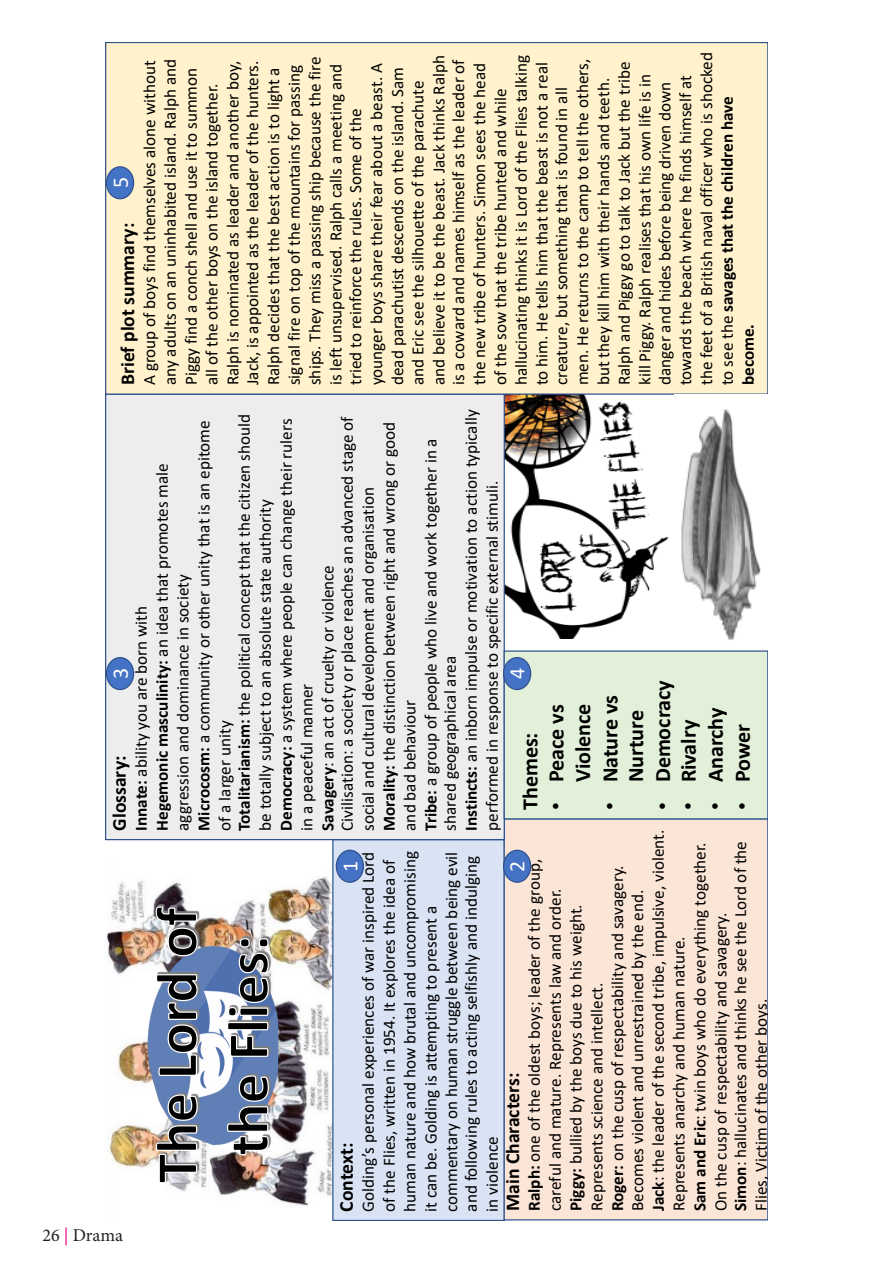
<style>
.page{position:relative;width:893px;height:1263px;background:#fff}
.page>*{position:absolute;margin:0;border:0;box-sizing:border-box;transform-origin:0 0}
.t1{font:700 22.05px/26.8px "Calibri";color:#000;text-align:right}
.t2{font:22.05px "Calibri";color:#fff}
.t3{font:700 19.65px "Calibri";color:#000}
.t4{font:18px "Minion Pro";color:#231f20}
.t5{font:17.25px/20.7px "Calibri";color:#000}
.s1{font-weight:700}
.s2{font-family:"Arial";font-weight:400}
.s3{color:#ed028c}
</style>
<div class="page">
<img style="left:505px;top:395px;width:164px;height:244px">
<img style="left:106px;top:876px;width:226px;height:330px">
<img style="left:142px;top:936px;width:152px;height:218px">
<img style="left:157px;top:903px;width:44px;height:279px">
<svg style="left:155px;top:906px;width:43px;height:278px;background:#787f8e"></svg>
<img style="left:228px;top:935px;width:44px;height:219px">
<svg style="left:226px;top:937px;width:44px;height:219px"></svg>
<div style="left:333px;top:840px;width:171px;height:380px;background:#dae3f3"></div>
<div style="left:332px;top:839px;width:173px;height:381px;border:1px solid #2f528f"></div>
<div style="left:504px;top:819px;width:264px;height:401px;background:#fbe5d6"></div>
<div style="left:504px;top:818px;width:264px;height:402px;border:1px solid #2f528f"></div>
<div style="left:106px;top:394px;width:398px;height:446px;background:#ededed"></div>
<div style="left:106px;top:43px;width:662px;height:351px;background:#fff2cc"></div>
<img style="left:681px;top:409px;width:80px;height:231px">
<div style="left:504px;top:651px;width:264px;height:168px;background:#e2f0d9"></div>
<div style="left:504px;top:650px;width:264px;height:169px;border:1px solid #2f528f"></div>
<div style="left:336px;top:850px;width:27px;height:32px;background:#4472c4;border-radius:50%"></div>
<div style="left:336px;top:850px;width:28px;height:33px;border:1px solid #2f528f;border-radius:50%"></div>
<div style="left:504px;top:850px;width:27px;height:32px;background:#4472c4;border-radius:50%"></div>
<div style="left:503px;top:850px;width:28px;height:33px;border:1px solid #2f528f;border-radius:50%"></div>
<div style="left:504px;top:658px;width:27px;height:31px;background:#4472c4;border-radius:50%"></div>
<div style="left:503px;top:657px;width:28px;height:33px;border:1px solid #2f528f;border-radius:50%"></div>
<div style="left:107px;top:658px;width:27px;height:31px;background:#4472c4;border-radius:50%"></div>
<div style="left:106px;top:657px;width:28px;height:33px;border:1px solid #2f528f;border-radius:50%"></div>
<div style="left:107px;top:167px;width:27px;height:32px;background:#4472c4;border-radius:50%"></div>
<div style="left:106px;top:166px;width:28px;height:33px;border:1px solid #2f528f;border-radius:50%"></div>
<p class="t5" style="left:139px;top:385px;width:335px;rotate:-90deg">A group of boys find themselves alone without any adults on an uninhabited island. Ralph and Piggy find a conch shell and use it to summon all of the other boys on the island together.<br>Ralph is nominated as leader and another boy, Jack, is appointed as the leader of the hunters.<br>Ralph decides that the best action is to light a signal fire on top of the mountains for passing ships. They miss a passing ship because the fire is left unsupervised. Ralph calls a meeting and tried to reinforce the rules. Some of the younger boys share their fear about a beast. A dead parachutist descends on the island. Sam and Eric see the silhouette of the parachute and believe it to be the beast. Jack thinks Ralph is a coward and names himself as the leader of the new tribe of hunters. Simon sees the head of the sow that the tribe hunted and while hallucinating thinks it is Lord of the Flies talking to him. He tells him that the beast is not a real creature, but something that is found in all men. He returns to the camp to tell the others, but they kill him with their hands and teeth.<br>Ralph and Piggy go to talk to Jack but the tribe kill Piggy. Ralph realises that his own life is in danger and hides before being driven down towards the beach where he finds himself at the feet of a British naval officer who is shocked to see the <span class="s1">savages that the children have become.</span></p>
<p class="t2" style="left:105px;top:188px;width:13px;rotate:-90deg">5</p>
<p class="t3" style="left:114px;top:385px;width:164px;rotate:-90deg">Brief plot summary:</p>
<p class="t5" style="left:130px;top:831px;width:423px;rotate:-90deg"><span class="s1">Innate:</span> ability you are born with<br><span class="s1">Hegemonic masculinity:</span> an idea that promotes male aggression and dominance in society<br><span class="s1">Microcosm:</span> a community or other unity that is an epitome of a larger unity<br><span class="s1">Totalitarianism:</span> the political concept that the citizen should be totally subject to an absolute state authority<br><span class="s1">Democracy:</span> a system where people can change their rulers in a peaceful manner<br><span class="s1">Savagery</span>: an act of cruelty or violence<br>Civilisation: a society or place reaches an advanced stage of social and cultural development and organisation<br><span class="s1">Morality:</span> the distinction between right and wrong or good and bad behaviour<br><span class="s1">Tribe:</span> a group of people who live and work together in a shared geographical area<br><span class="s1">Instincts:</span> an inborn impulse or motivation to action typically performed in response to specific external stimuli.</p>
<p class="t2" style="left:105px;top:679px;width:13px;rotate:-90deg">3</p>
<p class="t2" style="left:502px;top:679px;width:13px;rotate:-90deg">4</p>
<p class="t1" style="left:649px;top:810px;width:131px;rotate:-90deg"><span class="s2">•</span> Democracy</p>
<p class="t1" style="left:542px;top:810px;width:108px;rotate:-90deg"><span class="s2">•</span> Peace vs<br>Violence</p>
<p class="t1" style="left:597px;top:810px;width:117px;line-height:26px;text-align:center;rotate:-90deg"><span class="s2">•</span> Nature vs<br>Nurture</p>
<p class="t1" style="left:702px;top:810px;width:104px;rotate:-90deg"><span class="s2">•</span> Anarchy</p>
<p class="t1" style="left:675px;top:810px;width:92px;rotate:-90deg"><span class="s2">•</span> Rivalry</p>
<p class="t1" style="left:729px;top:810px;width:87px;rotate:-90deg"><span class="s2">•</span> Power</p>
<p class="t1" style="left:516px;top:810px;width:79px;rotate:-90deg">Themes:</p>
<p class="t3" style="left:105px;top:831px;width:77px;rotate:-90deg">Glossary:</p>
<p class="t5" style="left:523px;top:1211px;width:383px;rotate:-90deg"><span class="s1">Ralph:</span> one of the oldest boys; leader of the group, careful and mature. Represents law and order.<br><span class="s1">Piggy:</span> bullied by the boys due to his weight.<br>Represents science and intellect.<br><span class="s1">Roger:</span> on the cusp of respectability and savagery.<br>Becomes violent and unrestrained by the end.<br><span class="s1">Jack</span>: the leader of the second tribe, impulsive, violent.<br>Represents anarchy and human nature.<br><span class="s1">Sam and Eric</span>: twin boys who do everything together.<br>On the cusp of respectability and savagery.<br><span class="s1">Simon</span>: hallucinates and thinks he see the Lord of the Flies, Victim of the other boys.</p>
<p class="t5" style="left:357px;top:1211px;width:362px;rotate:-90deg">Golding’s personal experiences of war inspired Lord of the Flies, written in 1954. It explores the idea of human nature and how brutal and uncompromising it can be. Golding is attempting to present a commentary on human struggle between being evil and following rules to acting selfishly and indulging in violence</p>
<p class="t2" style="left:335px;top:872px;width:13px;rotate:-90deg">1</p>
<p class="t2" style="left:502px;top:872px;width:13px;rotate:-90deg">2</p>
<p class="t3" style="left:499px;top:1211px;width:140px;rotate:-90deg">Main Characters:</p>
<p class="t3" style="left:332px;top:1211px;width:70px;rotate:-90deg">Context:</p>
<p class="t4" style="left:43px;top:1223px;width:82px">26 <span class="s3">|</span> Drama</p>
</div>
